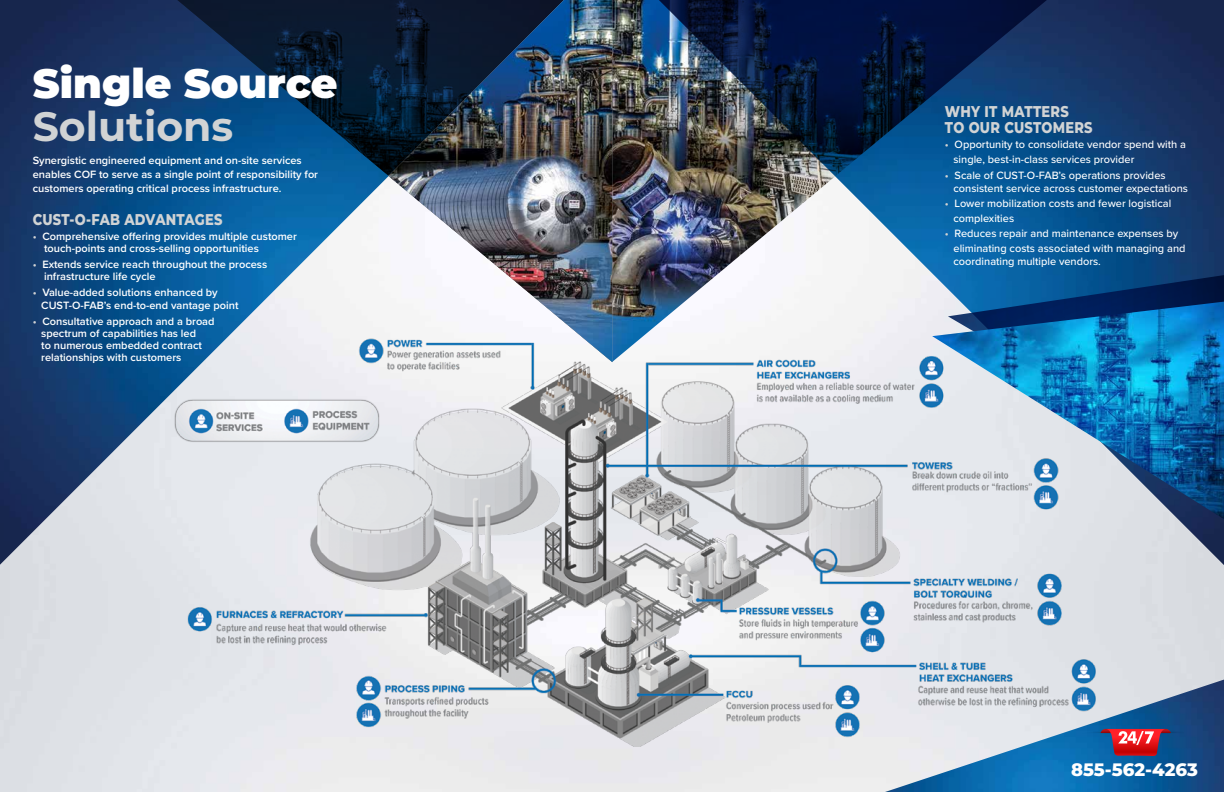
<style>
.page{position:relative;width:1224px;height:792px;background:#fff}
.page>*{position:absolute;margin:0;border:0;box-sizing:border-box;transform-origin:0 0}
.t1{font:900 41px "Montserrat";color:#fff}
.t2{font:700 41px "Montserrat";color:#d1d3d4}
.t3{font:800 18px "Montserrat";color:#fff}
.t4{font:800 15.6px/16.2px "Montserrat";letter-spacing:.02em;color:#d1d3d4;scale:.83 1}
.t5{font:600 11px/12px "Proxima Nova";color:#fff}
.t6{font:500 11px/15px "Proxima Nova";color:#fff}
.s1{color:#d1d3d4}
.s2{font-weight:600;color:#d1d3d4}
</style>
<div class="page">
<img style="left:885px;top:680px;width:339px;height:112px">
<img style="left:612px;top:0;width:46px;height:306px">
<img style="left:0;top:0;width:388px;height:566px">
<img style="left:124px;top:306px;width:1012px;height:440px">
<img style="left:658px;top:0;width:566px;height:566px">
<svg style="left:1079px;top:728px;width:105px;height:28px;background:#6a4c72"></svg>
<img style="left:388px;top:0;width:224px;height:362px">
<img style="left:948px;top:272px;width:276px;height:262px">
<img style="left:932px;top:302px;width:292px;height:217px">
<h1 class="t1" style="left:33px;top:52px;width:306px">Single Source</h1>
<h1 class="t2" style="left:33px;top:96px;width:202px">Solutions</h1>
<p class="t5" style="left:33px;top:153px;width:287px;line-height:14px">Synergistic engineered equipment and on-site services enables COF to serve as a single point of responsibility for customers operating critical process infrastructure.</p>
<h3 class="t4" style="left:33px;top:211px;width:230px">CUST-O-FAB ADVANTAGES</h3>
<p class="t5" style="left:44px;top:230px;width:254px;text-indent:-11px"><span class="s1">•</span> Comprehensive offering provides multiple customer touch-points and cross-selling opportunities</p>
<p class="t5" style="left:44px;top:258px;width:225px;text-indent:-11px"><span class="s1">•</span> Extends service reach throughout the process infrastructure life cycle</p>
<p class="t5" style="left:41px;top:286px;width:199px;line-height:13px;text-indent:-8px"><span class="s1">•</span> Value-added solutions enhanced by<br>CUST-O-FAB’s end-to-end vantage point</p>
<p class="t5" style="left:41px;top:315px;width:175px;text-indent:-8px"><span class="s1">•</span> Consultative approach and a broad spectrum of capabilities has led<br>to numerous embedded contract relationships with customers</p>
<h3 class="t4" style="left:945px;top:102px;width:179px">WHY IT MATTERS<br>TO OUR CUSTOMERS</h3>
<p class="t6" style="left:954px;top:136px;width:234px;text-indent:-9px"><span class="s2">•</span> Opportunity to consolidate vendor spend with a single, best-in-class services provider</p>
<p class="t6" style="left:953px;top:168px;width:236px;line-height:13px;text-indent:-8px"><span class="s2">•</span> Scale of CUST-O-FAB’s operations provides consistent service across customer expectations</p>
<p class="t6" style="left:954px;top:195px;width:219px;text-indent:-9px"><span class="s2">•</span> Lower mobilization costs and fewer logistical complexities</p>
<p class="t6" style="left:954px;top:225px;width:234px;text-indent:-9px"><span class="s2">•</span> Reduces repair and maintenance expenses by eliminating costs associated with managing and</p>
<p class="t6" style="left:954px;top:253px;width:149px">coordinating multiple vendors.</p>
<h2 class="t3" style="left:1071px;top:757px;width:129px">855-562-4263</h2>
</div>
